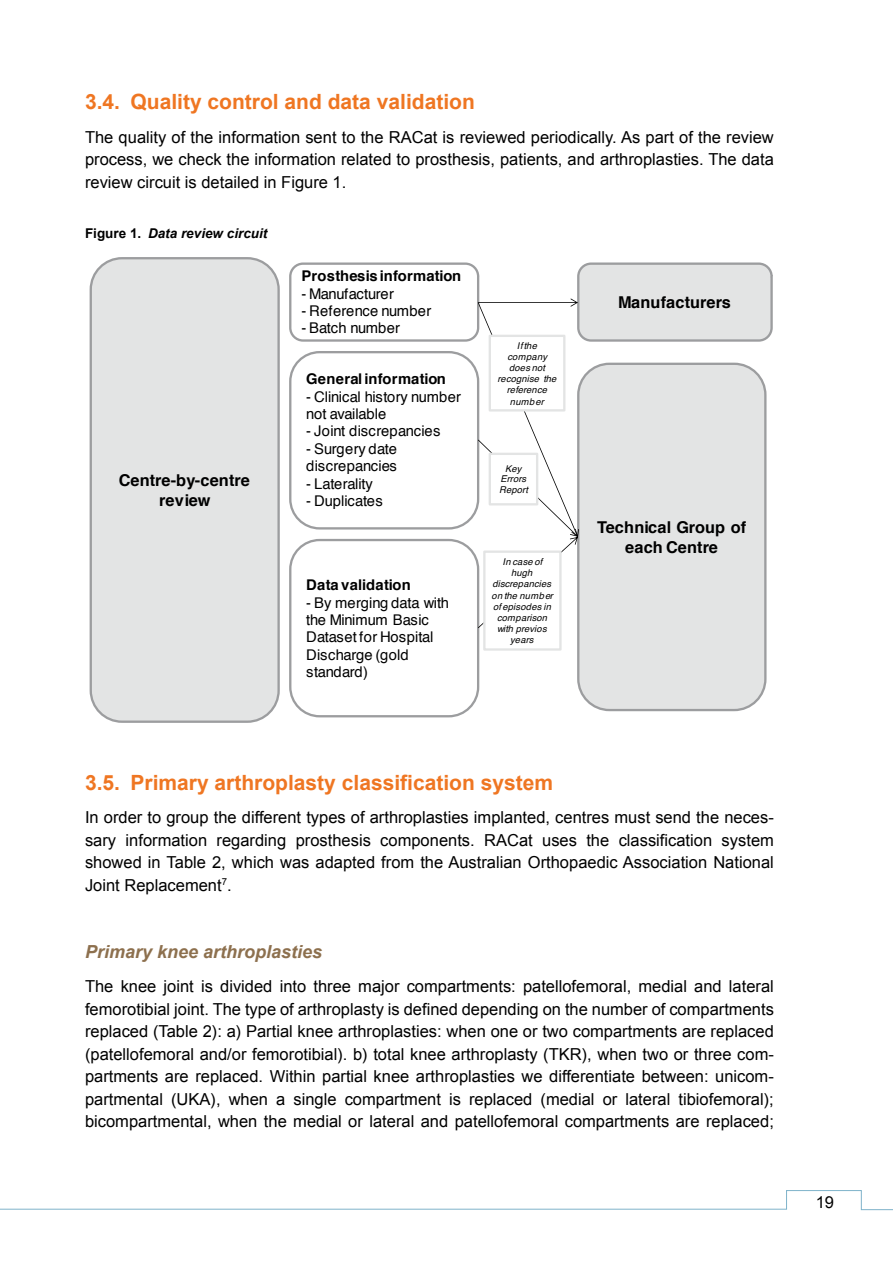
<style>
.page{position:relative;width:893px;height:1263px;background:#fff}
.page>*{position:absolute;margin:0;border:0;box-sizing:border-box;transform-origin:0 0}
.t1{font:21px "Arial Bold EB";color:#ef7622}
.t2{font:18px "Arial Bold Italic EB";color:#8d704e}
.t3{font:16.5px/22.5px "Arial Normal EB";color:#000;text-align:justify}
.t4{font:700 16.35px/19.5px "Helvetica";letter-spacing:.005em;color:#000;text-align:center}
.t5{font:14.7px/17.2px "Helvetica";letter-spacing:-.01em;color:#000}
.t6{font:700 14.7px "Helvetica";letter-spacing:.015em;color:#000}
.t7{font:14.7px "Helvetica";letter-spacing:.02em;color:#000}
.t8{font:14.7px "Helvetica";letter-spacing:-.03em;color:#000}
.t9{font:13.5px "Arial Bold Italic EB";color:#000}
.t10{font:italic 9.3px/11.1px "Helvetica";letter-spacing:.025em;color:#000;text-align:center}
.s1{font-family:"Arial Bold EB"}
</style>
<div class="page">
<svg style="left:0;top:1190px;width:893px;height:20px"></svg>
<div style="left:289px;top:262px;width:190px;height:80px;border:2px solid #9c9d9f;border-radius:13px"></div>
<div style="left:578px;top:264px;width:194px;height:76px;background:#e3e4e4;border-radius:13px"></div>
<div style="left:577px;top:262px;width:196px;height:80px;border:2px solid #9c9d9f;border-radius:13px"></div>
<div style="left:91px;top:258px;width:188px;height:464px;background:#e3e4e4;border-radius:31px"></div>
<div style="left:90px;top:257px;width:190px;height:466px;border:2px solid #9c9d9f;border-radius:31px"></div>
<div style="left:289px;top:351px;width:190px;height:178px;border:2px solid #9c9d9f;border-radius:29px"></div>
<div style="left:289px;top:539px;width:190px;height:178px;border:2px solid #9c9d9f;border-radius:29px"></div>
<div style="left:578px;top:364px;width:187px;height:346px;background:#e3e4e4;border-radius:31px"></div>
<div style="left:577px;top:363px;width:189px;height:348px;border:2px solid #9c9d9f;border-radius:31px"></div>
<svg style="left:478px;top:298px;width:101px;height:330px"></svg>
<div style="left:484px;top:552px;width:76px;height:97px;background:#fff"></div>
<div style="left:483px;top:550px;width:79px;height:101px;border:2px solid #e3e4e4"></div>
<p class="t1" style="left:85px;top:90px;width:391px">3.4. Quality control and data validation</p>
<p class="t3" style="left:85px;top:126px;width:690px">The quality of the information sent to the RACat is reviewed periodically. As part of the review process, we check the information related to prosthesis, patients, and arthroplasties. The data review circuit is detailed in Figure 1.</p>
<p class="t9" style="left:85px;top:226px;width:184px"><span class="s1">Figure 1.</span> Data review circuit</p>
<p class="t6" style="left:301px;top:264px;width:161px">Prosthesis information</p>
<p class="t8" style="left:301px;top:282px;width:94px">- Manufacturer</p>
<p class="t7" style="left:301px;top:299px;width:131px">- Reference number</p>
<p class="t5" style="left:301px;top:320px;width:100px">- Batch number</p>
<p class="t4" style="left:618px;top:293px;width:114px">Manufacturers</p>
<p class="t4" style="left:119px;top:471px;width:133px">Centre-by-centre review</p>
<p class="t6" style="left:306px;top:367px;width:141px">General information</p>
<p class="t5" style="left:306px;top:389px;width:156px">- Clinical history number not available</p>
<p class="t7" style="left:306px;top:420px;width:136px">- Joint discrepancies</p>
<p class="t5" style="left:306px;top:441px;width:92px">- Surgery date discrepancies</p>
<p class="t5" style="left:306px;top:476px;width:68px">- Laterality</p>
<p class="t5" style="left:306px;top:493px;width:78px">- Duplicates</p>
<p class="t6" style="left:306px;top:573px;width:106px">Data validation</p>
<p class="t5" style="left:306px;top:594px;width:144px">- By merging data with the Minimum Basic<br>Dataset for Hospital<br>Discharge (gold standard)</p>
<p class="t10" style="left:497px;top:340px;width:60px">Ifthe company does not recognise the reference number</p>
<p class="t10" style="left:499px;top:463px;width:30px">Key<br>Errors<br>Report</p>
<p class="t10" style="left:492px;top:557px;width:63px">In case of hugh discrepancies on the number ofepisodes in comparison with previos years</p>
<p class="t4" style="left:597px;top:518px;width:151px">Technical Group of each Centre</p>
<p class="t1" style="left:85px;top:770px;width:470px">3.5. Primary arthroplasty classification system</p>
<p class="t3" style="left:85px;top:806px;width:690px">In order to group the different types of arthroplasties implanted, centres must send the neces&shy;sary information regarding prosthesis components. RACat uses the classification system showed in Table 2, which was adapted from the Australian Orthopaedic Association National Joint Replacement<sup>7</sup>.</p>
<p class="t2" style="left:85px;top:942px;width:239px">Primary knee arthroplasties</p>
<p class="t3" style="left:85px;top:975px;width:690px">The knee joint is divided into three major compartments: patellofemoral, medial and lateral femorotibial joint. The type of arthroplasty is defined depending on the number of compartments replaced (Table 2): a) Partial knee arthroplasties: when one or two compartments are replaced (patellofemoral and/or femorotibial). b) total knee arthroplasty (TKR), when two or three com&shy;partments are replaced. Within partial knee arthroplasties we differentiate between: unicom&shy;partmental (UKA), when a single compartment is replaced (medial or lateral tibiofemoral); bicompartmental, when the medial or lateral and patellofemoral compartments are replaced;</p>
<p class="t3" style="left:816px;top:1190px;width:20px">19</p>
</div>
